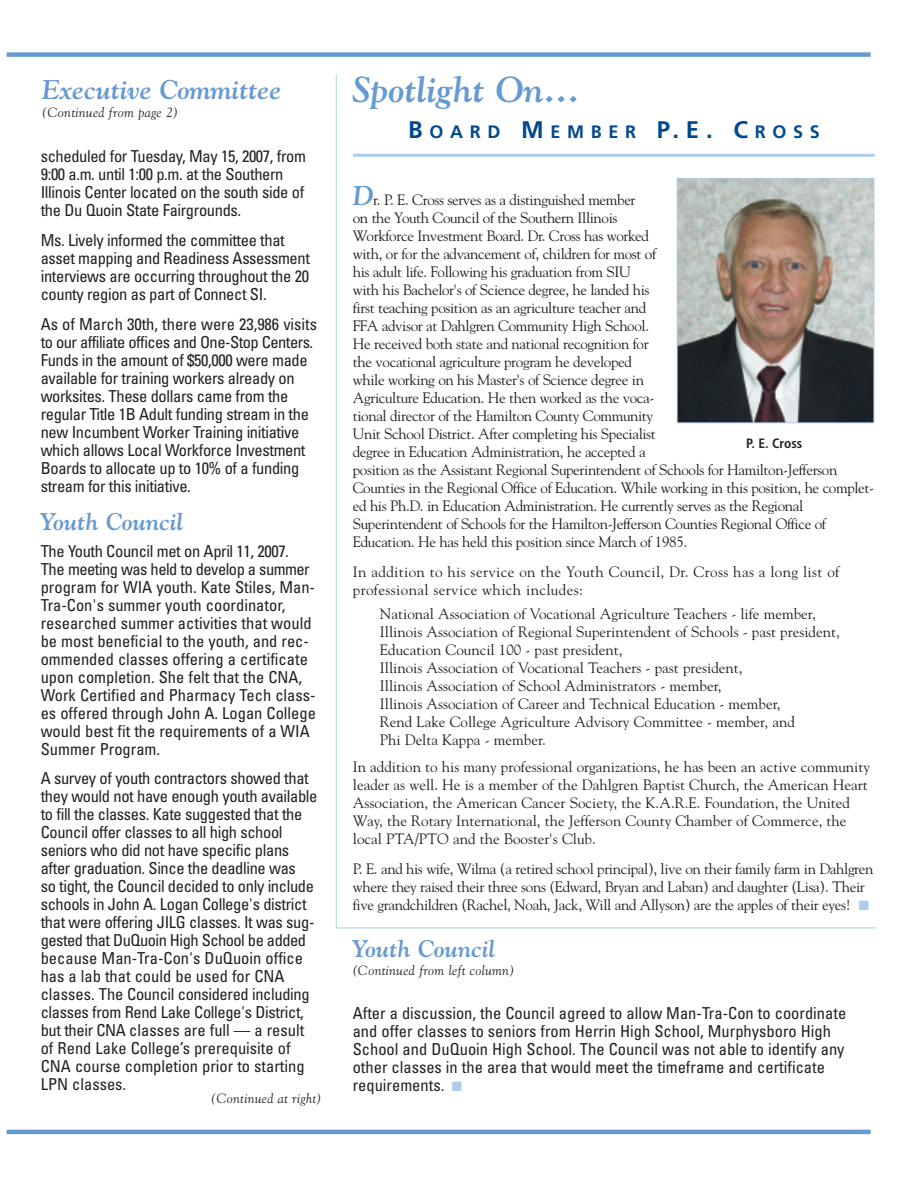
<style>
.page{position:relative;width:918px;height:1188px;background:#fff}
.page>*{position:absolute;margin:0;border:0;box-sizing:border-box;transform-origin:0 0}
.t1{font:italic 700 36px "Goudy";color:#6599d1}
.t2{font:italic 700 27px "Goudy";color:#6599d1}
.t3{font:italic 700 24px "Goudy";color:#6599d1}
.t4{font:700 18px "Frutiger";letter-spacing:.37em;color:#01498e}
.t5{font:condensed 16.5px/18px "Univers";letter-spacing:-.02em;color:#231f20}
.t6{font:condensed 16.5px/18px "Univers";color:#231f20}
.t7{font:15px/18px "Goudy";letter-spacing:-.025em;color:#231f20}
.t8{font:15px/18px "Goudy";color:#231f20}
.t9{font:15px/18px "Goudy";letter-spacing:.025em;color:#231f20}
.t10{font:italic 13.5px "Goudy";letter-spacing:.025em;color:#231f20}
.t11{font:700 condensed 13.5px "Frutiger";color:#231f20}
.s1{font-size:24px}
.s2{font-weight:700;font-style:italic;font-size:27px;color:#6599d1}
.s3{color:#accdeb}
</style>
<div class="page">
<hr style="left:7px;top:1130px;width:864px;height:4px;background:#6599d1">
<div style="left:7px;top:52px;width:864px;height:5px;background:#6599d1"></div>
<hr style="left:353px;top:154px;width:522px;height:3px;background:#accdeb">
<hr style="left:336px;top:75px;width:1px;height:853px;background:#accdeb">
<img style="left:679px;top:180px;width:193px;height:241px">
<div style="left:677px;top:178px;width:197px;height:245px;border:1px solid #accdeb"></div>
<hr style="left:336px;top:928px;width:540px;height:1px;background:#accdeb">
<h2 class="t2" style="left:42px;top:74px;width:241px">Executive Committee</h2>
<p class="t10" style="left:42px;top:104px;width:138px">(Continued from page 2)</p>
<p class="t5" style="left:41px;top:149px;width:267px">scheduled for Tuesday, May 15, 2007, from 9:00 a.m. until 1:00 p.m. at the Southern Illinois Center located on the south side of the Du Quoin State Fairgrounds.</p>
<p class="t5" style="left:41px;top:233px;width:271px">Ms. Lively informed the committee that asset mapping and Readiness Assessment interviews are occurring throughout the 20 county region as part of Connect SI.</p>
<p class="t5" style="left:41px;top:317px;width:278px">As of March 30th, there were 23,986 visits to our affiliate offices and One-Stop Centers.<br>Funds in the amount of $50,000 were made available for training workers already on worksites. These dollars came from the regular Title 1B Adult funding stream in the new Incumbent Worker Training initiative which allows Local Workforce Investment Boards to allocate up to 10% of a funding stream for this initiative.</p>
<h3 class="t3" style="left:41px;top:508px;width:144px">Youth Council</h3>
<p class="t6" style="left:41px;top:544px;width:277px">The Youth Council met on April 11, 2007.<br>The meeting was held to develop a summer program for WIA youth. Kate Stiles, Man-Tra-Con's summer youth coordinator, researched summer activities that would be most beneficial to the youth, and rec&shy;ommended classes offering a certificate upon completion. She felt that the CNA, Work Certified and Pharmacy Tech class&shy;es offered through John A. Logan College would best fit the requirements of a WIA Summer Program.</p>
<p class="t5" style="left:41px;top:770px;width:278px">A survey of youth contractors showed that they would not have enough youth available to fill the classes. Kate suggested that the Council offer classes to all high school seniors who did not have specific plans after graduation. Since the deadline was<br>so tight, the Council decided to only include schools in John A. Logan College's district that were offering JILG classes. It was sug&shy;gested that DuQuoin High School be added because Man-Tra-Con's DuQuoin office has a lab that could be used for CNA classes. The Council considered including classes from Rend Lake College's District, but their CNA classes are full — a result of Rend Lake College’s prerequisite of CNA course completion prior to starting LPN classes.</p>
<p class="t10" style="left:211px;top:1091px;width:112px">(Continued at right)</p>
<h1 class="t1" style="left:353px;top:68px;width:228px">Spotlight On...</h1>
<p class="t4" style="left:408px;top:124px;width:413px"><span class="s1">B</span>OARD <span class="s1">M</span>EMBER <span class="s1">P.E. C</span>ROSS</p>
<p class="t7" style="left:353px;top:191px;width:523px"><span class="s2">D</span>r. P. E. Cross serves as a distinguished member<br>on the Youth Council of the Southern Illinois<br>Workforce Investment Board. Dr. Cross has worked<br>with, or for the advancement of, children for most of<br>his adult life. Following his graduation from SIU<br>with his Bachelor's of Science degree, he landed his<br>first teaching position as an agriculture teacher and<br>FFA advisor at Dahlgren Community High School.<br>He received both state and national recognition for<br>the vocational agriculture program he developed<br>while working on his Master's of Science degree in<br>Agriculture Education. He then worked as the voca-<br>tional director of the Hamilton County Community<br>Unit School District. After completing his Specialist<br>degree in Education Administration, he accepted a<br>position as the Assistant Regional Superintendent of Schools for Hamilton-Jefferson Counties in the Regional Office of Education. While working in this position, he complet&shy;ed his Ph.D. in Education Administration. He currently serves as the Regional Superintendent of Schools for the Hamilton-Jefferson Counties Regional Office of Education. He has held this position since March of 1985.</p>
<p class="t9" style="left:353px;top:563px;width:488px">In addition to his service on the Youth Council, Dr. Cross has a long list of professional service which includes:</p>
<p class="t8" style="left:380px;top:605px;width:461px">National Association of Vocational Agriculture Teachers - life member, Illinois Association of Regional Superintendent of Schools - past president, Education Council 100 - past president,<br>Illinois Association of Vocational Teachers - past president,<br>Illinois Association of School Administrators - member,<br>Illinois Association of Career and Technical Education - member,<br>Rend Lake College Agriculture Advisory Committee - member, and<br>Phi Delta Kappa - member.</p>
<p class="t8" style="left:353px;top:758px;width:519px">In addition to his many professional organizations, he has been an active community leader as well. He is a member of the Dahlgren Baptist Church, the American Heart Association, the American Cancer Society, the K.A.R.E. Foundation, the United Way, the Rotary International, the Jefferson County Chamber of Commerce, the local PTA/PTO and the Booster's Club.</p>
<p class="t7" style="left:353px;top:860px;width:522px">P. E. and his wife, Wilma (a retired school principal), live on their family farm in Dahlgren where they raised their three sons (Edward, Bryan and Laban) and daughter (Lisa). Their five grandchildren (Rachel, Noah, Jack, Will and Allyson) are the apples of their eyes! <span class="s3">■</span></p>
<p class="t11" style="left:746px;top:438px;width:58px">P. E. Cross</p>
<h3 class="t3" style="left:353px;top:935px;width:144px">Youth Council</h3>
<p class="t10" style="left:353px;top:963px;width:163px">(Continued from left column)</p>
<p class="t6" style="left:353px;top:1005px;width:495px">After a discussion, the Council agreed to allow Man-Tra-Con to coordinate and offer classes to seniors from Herrin High School, Murphysboro High School and DuQuoin High School. The Council was not able to identify any other classes in the area that would meet the timeframe and certificate requirements. <span class="s3">■</span></p>
</div>
